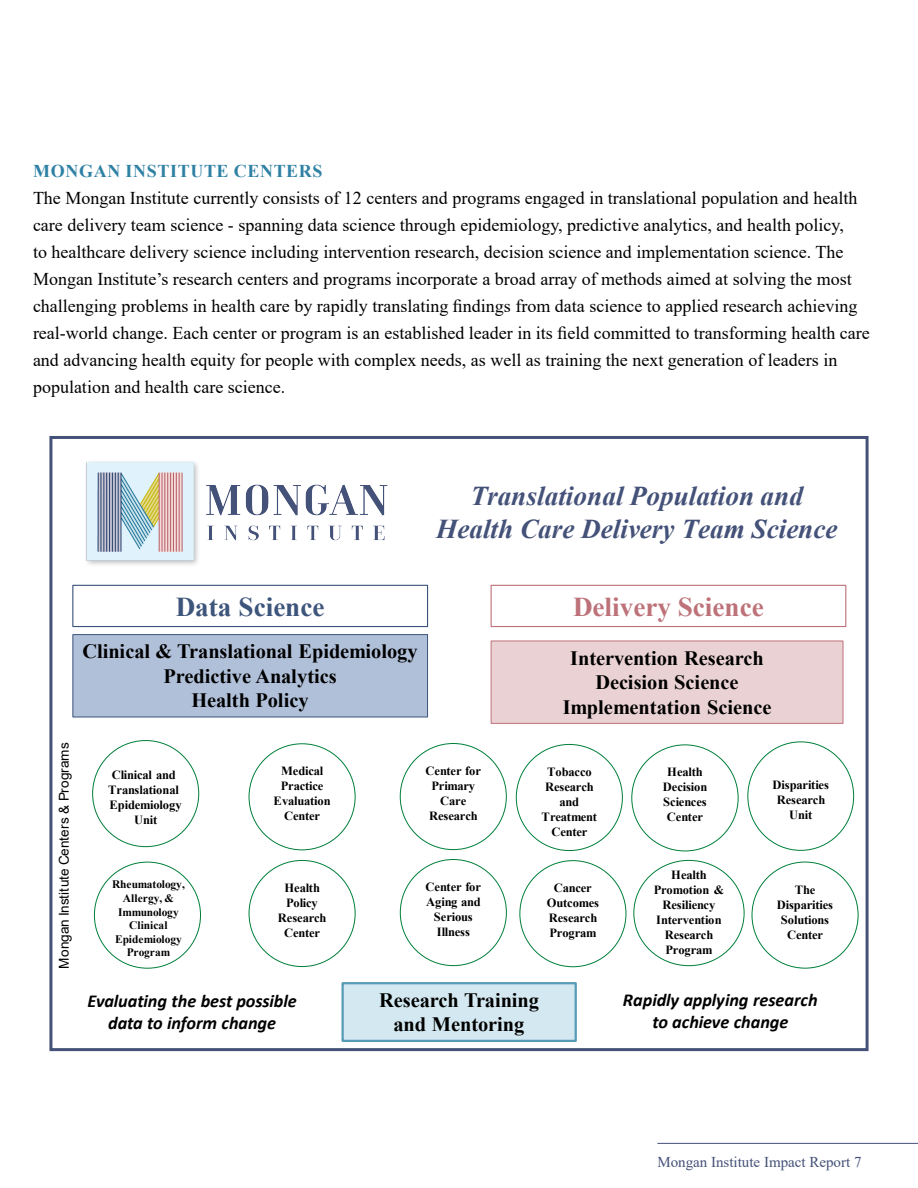
<style>
.page{position:relative;width:918px;height:1188px;background:#fff}
.page>*{position:absolute;margin:0;border:0;box-sizing:border-box;transform-origin:0 0}
.t1{font:italic 700 27.15px/32.7px "Times New Roman";color:#445178;text-align:center}
.t2{font:700 27.15px "Times New Roman";color:#bd7279}
.t3{font:700 27.15px "Times New Roman";color:#3d547b}
.t4{font:700 20.4px/24.5px "Times New Roman";letter-spacing:-.005em;color:#000;text-align:center}
.t5{font:italic 700 18.3px/21.8px "Calibri";letter-spacing:-.005em;color:#000;text-align:center}
.Body_Text{font:18px/27px "Times New Roman";color:#000}
.Body_Text-2{font:700 18px "Times New Roman";letter-spacing:.035em;color:#2f81a4}
.t6{font:15px "Times New Roman";color:#445178}
.t7{font:13.65px "Arial";letter-spacing:.005em;color:#000}
.t8{font:700 12.45px/15px "Times New Roman";letter-spacing:-.01em;color:#000;text-align:center}
.t9{font:700 11.4px/13.6px "Times New Roman";color:#000;text-align:center}
</style>
<div class="page">
<div style="left:72px;top:634px;width:356px;height:83px;background:#b1c0d9;border:1px solid #3d547b"></div>
<div style="left:341px;top:982px;width:236px;height:60px;background:#d3e8f0;border:2px solid #589bb7"></div>
<div style="left:491px;top:585px;width:355px;height:42px;border:1px solid #bd7279"></div>
<div style="left:72px;top:585px;width:356px;height:42px;border:1px solid #3d547b"></div>
<div style="left:491px;top:641px;width:352px;height:83px;background:#ead2d4;border:1px solid #bd7279"></div>
<img style="left:86px;top:461px;width:302px;height:104px">
<div style="left:49px;top:436px;width:820px;height:615px;border:3px solid #445178"></div>
<hr style="left:657px;top:1143px;width:261px;height:1px;background:#445178">
<p class="Body_Text-2" style="left:33px;top:158px;width:291px">MONGAN INSTITUTE CENTERS</p>
<p class="Body_Text" style="left:33px;top:184px;width:838px">The Mongan Institute currently consists of 12 centers and programs engaged in translational population and health care delivery team science - spanning data science through epidemiology, predictive analytics, and health policy,<br>to healthcare delivery science including intervention research, decision science and implementation science. The Mongan Institute’s research centers and programs incorporate a broad array of methods aimed at solving the most challenging problems in health care by rapidly translating findings from data science to applied research achieving real-world change. Each center or program is an established leader in its field committed to transforming health care and advancing health equity for people with complex needs, as well as training the next generation of leaders in population and health care science.</p>
<p class="t1" style="left:436px;top:479px;width:403px">Translational Population and<br>Health Care Delivery Team Science</p>
<p class="t7" style="left:55px;top:969px;width:228px;rotate:-90deg">Mongan Institute Centers &amp; Programs</p>
<p class="t3" style="left:176px;top:587px;width:150px">Data Science</p>
<p class="t2" style="left:573px;top:587px;width:192px">Delivery Science</p>
<p class="t4" style="left:563px;top:645px;width:210px">Intervention Research<br>Decision Science<br>Implementation Science</p>
<p class="t4" style="left:82px;top:639px;width:337px">Clinical &amp; Translational Epidemiology<br>Predictive Analytics<br>Health Policy</p>
<p class="t8" style="left:426px;top:763px;width:57px">Center for<br>Primary<br>Care<br>Research</p>
<p class="t8" style="left:274px;top:763px;width:59px">Medical<br>Practice<br>Evaluation<br>Center</p>
<p class="t8" style="left:108px;top:767px;width:75px">Clinical and<br>Translational<br>Epidemiology<br>Unit</p>
<p class="t8" style="left:542px;top:764px;width:57px">Tobacco<br>Research and<br>Treatment<br>Center</p>
<p class="t8" style="left:663px;top:764px;width:46px">Health<br>Decision<br>Sciences<br>Center</p>
<p class="t8" style="left:773px;top:777px;width:58px">Disparities<br>Research<br>Unit</p>
<p class="t9" style="left:112px;top:877px;width:74px">Rheumatology,<br>Allergy, &amp;<br>Immunology<br>Clinical<br>Epidemiology<br>Program</p>
<p class="t8" style="left:654px;top:867px;width:72px">Health<br>Promotion &amp;<br>Resiliency<br>Intervention<br>Research<br>Program</p>
<p class="t8" style="left:426px;top:879px;width:57px">Center for<br>Aging and<br>Serious<br>Illness</p>
<p class="t8" style="left:777px;top:882px;width:58px">The<br>Disparities<br>Solutions<br>Center</p>
<p class="t8" style="left:278px;top:880px;width:50px">Health<br>Policy<br>Research<br>Center</p>
<p class="t8" style="left:547px;top:880px;width:54px">Cancer<br>Outcomes<br>Research<br>Program</p>
<p class="t4" style="left:379px;top:987px;width:161px">Research Training and Mentoring</p>
<p class="t5" style="left:88px;top:989px;width:211px">Evaluating the best possible data to inform change</p>
<p class="t5" style="left:623px;top:989px;width:196px">Rapidly applying research to achieve change</p>
<p class="t6" style="left:657px;top:1151px;width:206px">Mongan Institute Impact Report 7</p>
</div>
